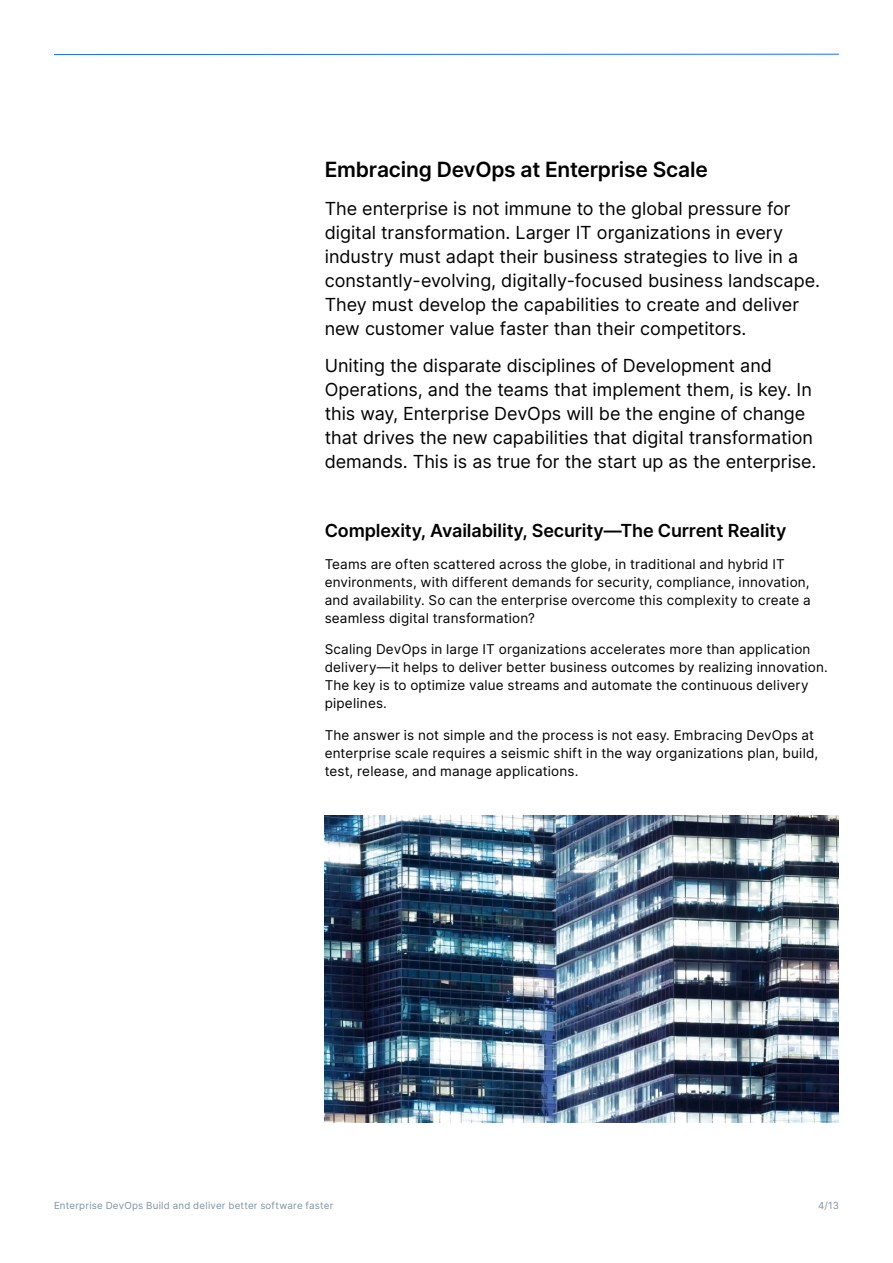
<style>
.page{position:relative;width:893px;height:1263px;background:#fff}
.page>*{position:absolute;margin:0;border:0;box-sizing:border-box;transform-origin:0 0}
.H2_Heading{font:600 21px "Inter";letter-spacing:-.01em;color:#000}
.Intro{font:18px/24px "Inter";color:#000}
.H3_Heading{font:600 18px "Inter";letter-spacing:-.01em;color:#000}
.Body{font:13.5px/18px "Inter";letter-spacing:.015em;color:#000}
.t1{font:9.75px "Inter";letter-spacing:.025em;color:#7e929f}
</style>
<div class="page">
<img style="left:325px;top:815px;width:514px;height:307px">
<hr style="left:54px;top:54px;width:785px;height:1px;background:#1a6aff">
<h2 class="H2_Heading" style="left:325px;top:154px;width:385px">Embracing DevOps at Enterprise Scale</h2>
<p class="Intro" style="left:325px;top:196px;width:497px">The enterprise is not immune to the global pressure for digital transformation. Larger IT organizations in every industry must adapt their business strategies to live in a constantly-evolving, digitally-focused business landscape.<br>They must develop the capabilities to create and deliver new customer value faster than their competitors.</p>
<p class="Intro" style="left:325px;top:353px;width:493px">Uniting the disparate disciplines of Development and Operations, and the teams that implement them, is key. In this way, Enterprise DevOps will be the engine of change that drives the new capabilities that digital transformation demands. This is as true for the start up as the enterprise.</p>
<h3 class="H3_Heading" style="left:325px;top:517px;width:463px">Complexity, Availability, Security—The Current Reality</h3>
<p class="Body" style="left:325px;top:555px;width:487px">Teams are often scattered across the globe, in traditional and hybrid IT environments, with different demands for security, compliance, innovation, and availability. So can the enterprise overcome this complexity to create a seamless digital transformation?</p>
<p class="Body" style="left:325px;top:640px;width:505px">Scaling DevOps in large IT organizations accelerates more than application delivery—it helps to deliver better business outcomes by realizing innovation.<br>The key is to optimize value streams and automate the continuous delivery pipelines.</p>
<p class="Body" style="left:325px;top:726px;width:495px">The answer is not simple and the process is not easy. Embracing DevOps at enterprise scale requires a seismic shift in the way organizations plan, build, test, release, and manage applications.</p>
<p class="t1" style="left:54px;top:1198px;width:281px">Enterprise DevOps Build and deliver better software faster</p>
<p class="t1" style="left:818px;top:1198px;width:22px">4/13</p>
</div>
